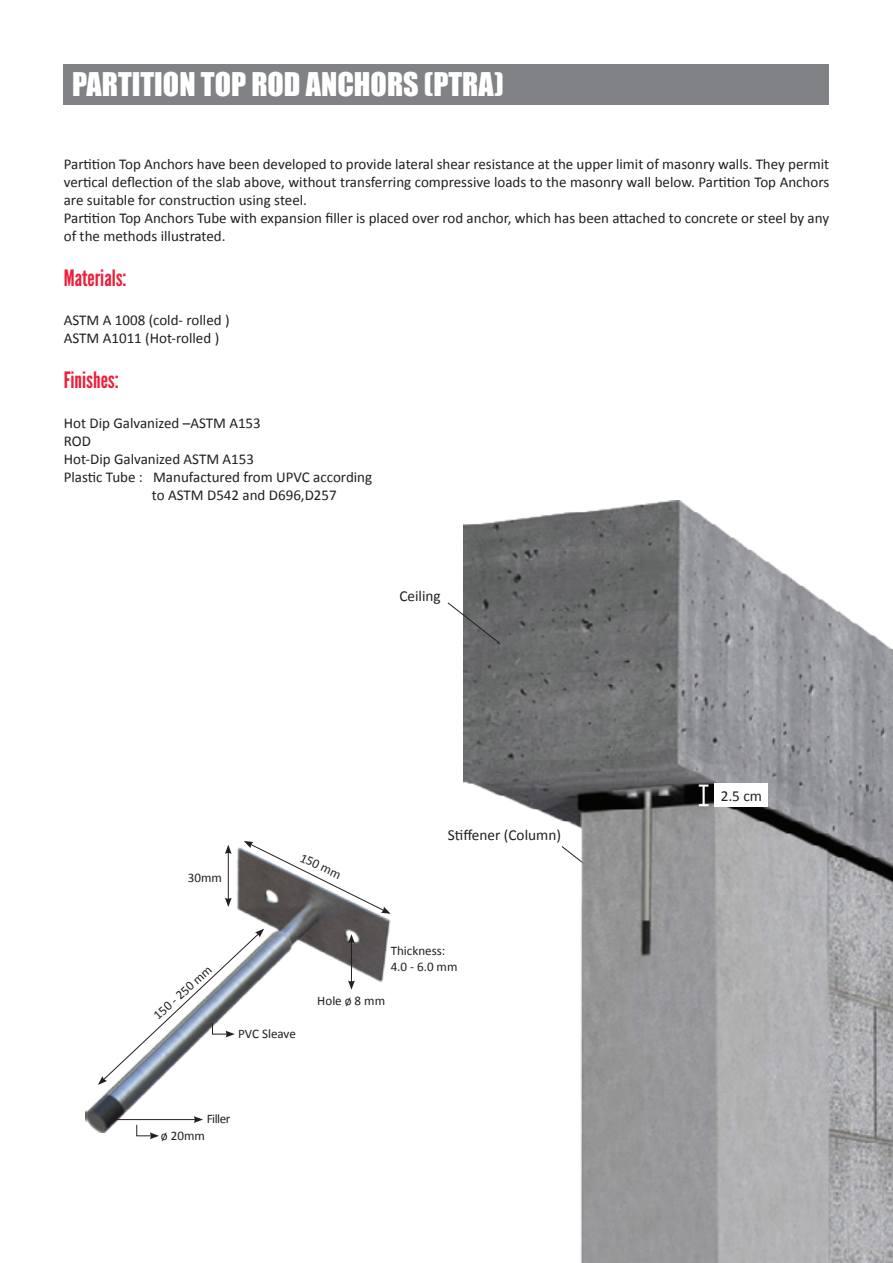
<style>
.page{position:relative;width:893px;height:1263px;background:#fff}
.page>*{position:absolute;margin:0;border:0;box-sizing:border-box;transform-origin:0 0}
.impact{font:30px "Impact";color:#fff}
.SUBTITLE_2{font:22.5px "League Gothic";color:#ed1e3a}
.سعلافهفمث_3{font:15.3px "Calibri";color:#231f20}
.TEXT{font:15px/18px "Calibri";color:#231f20;text-align:justify}
.TEXT-2{font:13.05px "Calibri";color:#231f20}
</style>
<div class="page">
<img style="left:464px;top:501px;width:429px;height:762px">
<svg style="left:447px;top:602px;width:54px;height:42px"></svg>
<div style="left:714px;top:783px;width:54px;height:24px;background:#fff"></div>
<hr style="left:702px;top:785px;width:3px;height:20px;background:#fff">
<svg style="left:699px;top:784px;width:9px;height:3px"></svg>
<svg style="left:699px;top:804px;width:9px;height:2px"></svg>
<img style="left:85px;top:847px;width:306px;height:286px">
<hr style="left:228px;top:852px;width:1px;height:48px;background:#231f20">
<svg style="left:225px;top:845px;width:7px;height:9px"></svg>
<svg style="left:225px;top:898px;width:7px;height:9px"></svg>
<svg style="left:244px;top:841px;width:147px;height:73px"></svg>
<hr style="left:351px;top:941px;width:1px;height:42px;background:#231f20">
<svg style="left:348px;top:934px;width:7px;height:9px"></svg>
<svg style="left:348px;top:980px;width:7px;height:10px"></svg>
<svg style="left:98px;top:929px;width:166px;height:156px"></svg>
<svg style="left:115px;top:1108px;width:88px;height:31px"></svg>
<div style="left:64px;top:64px;width:765px;height:41px;background:#808285"></div>
<p class="impact" style="left:72px;top:61px;width:433px">PARTITION TOP ROD ANCHORS (PTRA)</p>
<p class="TEXT" style="left:64px;top:154px;width:767px">Partition Top Anchors have been developed to provide lateral shear resistance at the upper limit of masonry walls. They permit vertical deflection of the slab above, without transferring compressive loads to the masonry wall below. Partition Top Anchors are suitable for construction using steel.</p>
<p class="TEXT" style="left:64px;top:208px;width:767px">Partition Top Anchors Tube with expansion filler is placed over rod anchor, which has been attached to concrete or steel by any of the methods illustrated.</p>
<p class="SUBTITLE_2" style="left:64px;top:265px;width:64px">Materials:</p>
<p class="TEXT" style="left:64px;top:310px;width:167px">ASTM A 1008 (cold- rolled )</p>
<p class="TEXT" style="left:64px;top:328px;width:157px">ASTM A1011 (Hot-rolled )</p>
<p class="SUBTITLE_2" style="left:64px;top:367px;width:56px">Finishes:</p>
<p class="TEXT" style="left:64px;top:413px;width:199px">Hot Dip Galvanized –ASTM A153</p>
<p class="TEXT" style="left:64px;top:431px;width:29px">ROD</p>
<p class="TEXT" style="left:64px;top:449px;width:192px">Hot-Dip Galvanized ASTM A153</p>
<p class="TEXT" style="left:64px;top:467px;width:310px">Plastic Tube : Manufactured from UPVC according</p>
<p class="TEXT" style="left:152px;top:485px;width:186px">to ASTM D542 and D696,D257</p>
<p class="سعلافهفمث_3" style="left:399px;top:586px;width:43px">Ceiling</p>
<p class="TEXT-2" style="left:188px;top:870px;width:36px">30mm</p>
<p class="TEXT-2" style="left:305px;top:849px;width:45px;rotate:26deg">150 mm</p>
<p class="سعلافهفمث_3" style="left:448px;top:825px;width:115px">Stiffener (Column)</p>
<p class="TEXT-2" style="left:150px;top:1011px;width:75px;rotate:-42deg">150 - 250 mm</p>
<p class="TEXT-2" style="left:238px;top:1025px;width:59px">PVC Sleave</p>
<p class="TEXT-2" style="left:391px;top:943px;width:56px">Thickness:</p>
<p class="TEXT-2" style="left:391px;top:958px;width:68px">4.0 - 6.0 mm</p>
<p class="TEXT-2" style="left:317px;top:992px;width:69px">Hole ø 8 mm</p>
<p class="TEXT-2" style="left:207px;top:1111px;width:25px">Filler</p>
<p class="TEXT-2" style="left:161px;top:1128px;width:46px">ø 20mm</p>
<p class="سعلافهفمث_3" style="left:721px;top:786px;width:43px">2.5 cm</p>
</div>
